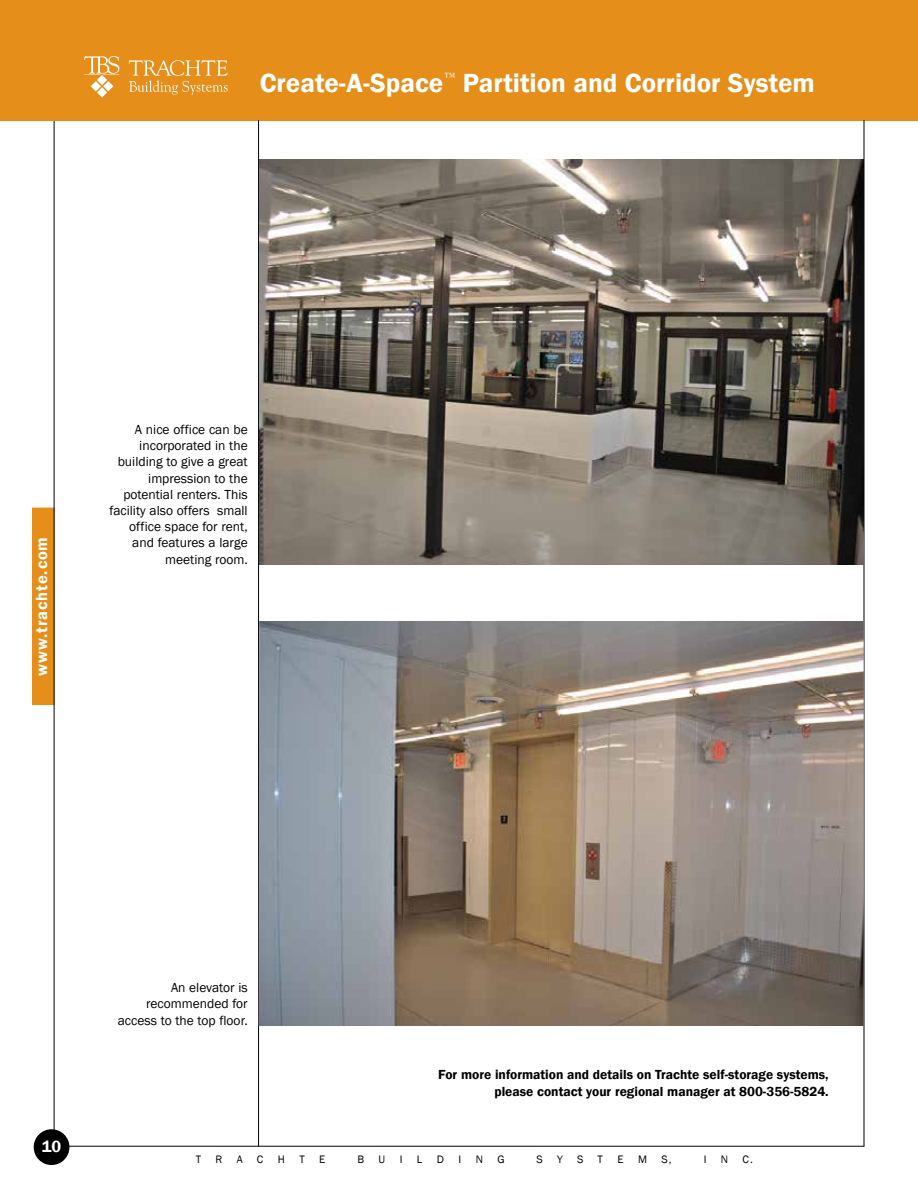
<style>
.page{position:relative;width:918px;height:1188px;background:#fff}
.page>*{position:absolute;margin:0;border:0;box-sizing:border-box;transform-origin:0 0}
.t1{font:600 27px "Franklin Gothic";color:#fff}
.t2{font:600 16.65px "Franklin Gothic";color:#fff}
.t3{font:600 16.5px "Franklin Gothic";letter-spacing:.05em;color:#fff}
.t4{font:13.5px/16.2px "Franklin Gothic";color:#000;text-align:right}
.t5{font:600 13.5px/16.2px "Franklin Gothic";color:#000;text-align:right}
.t6{font:11.1px "Franklin Gothic";color:#000}
</style>
<div class="page">
<div style="left:33px;top:508px;width:21px;height:197px;background:#e58e1a"></div>
<div style="left:33px;top:508px;width:21px;height:197px;border:1px solid #e58e1a"></div>
<hr style="left:51px;top:1146px;width:813px;height:1px;background:#000">
<hr style="left:54px;top:120px;width:1px;height:1026px;background:#000">
<div style="left:34px;top:1129px;width:35px;height:36px;background:#000;border-radius:50%"></div>
<div style="left:0;top:0;width:918px;height:120px;background:#e58e1a"></div>
<hr style="left:258px;top:120px;width:1px;height:1026px;background:#000">
<svg style="left:84px;top:56px;width:35px;height:41px"></svg>
<svg style="left:129px;top:60px;width:99px;height:35px"></svg>
<hr style="left:864px;top:120px;width:1px;height:1026px;background:#000">
<img style="left:259px;top:160px;width:605px;height:405px">
<img style="left:259px;top:621px;width:605px;height:405px">
<h1 class="t1" style="left:260px;top:67px;width:557px">Create-A-Space<sup>™</sup> Partition and Corridor System</h1>
<p class="t3" style="left:32px;top:676px;width:140px;rotate:-90deg">www.trachte.com</p>
<p class="t4" style="left:109px;top:422px;width:140px">A nice office can be incorporated in the building to give a great impression to the potential renters. This facility also offers small office space for rent, and features a large meeting room.</p>
<p class="t2" style="left:42px;top:1136px;width:21px">10</p>
<p class="t4" style="left:118px;top:980px;width:132px">An elevator is recommended for access to the top floor.</p>
<p class="t5" style="left:438px;top:1067px;width:392px">For more information and details on Trachte self-storage systems, please contact your regional manager at 800-356-5824.</p>
<p class="t6" style="left:196px;top:1153px;width:7px">T</p>
<p class="t6" style="left:216px;top:1153px;width:8px">R</p>
<p class="t6" style="left:237px;top:1153px;width:7px">A</p>
<p class="t6" style="left:257px;top:1153px;width:8px">C</p>
<p class="t6" style="left:278px;top:1153px;width:9px">H</p>
<p class="t6" style="left:299px;top:1153px;width:7px">T</p>
<p class="t6" style="left:319px;top:1153px;width:8px">E</p>
<p class="t6" style="left:357px;top:1153px;width:8px">B</p>
<p class="t6" style="left:379px;top:1153px;width:8px">U</p>
<p class="t6" style="left:400px;top:1153px;width:4px">I</p>
<p class="t6" style="left:417px;top:1153px;width:7px">L</p>
<p class="t6" style="left:437px;top:1153px;width:9px">D</p>
<p class="t6" style="left:458px;top:1153px;width:4px">I</p>
<p class="t6" style="left:476px;top:1153px;width:9px">N</p>
<p class="t6" style="left:497px;top:1153px;width:9px">G</p>
<p class="t6" style="left:537px;top:1153px;width:8px">S</p>
<p class="t6" style="left:557px;top:1153px;width:7px">Y</p>
<p class="t6" style="left:577px;top:1153px;width:8px">S</p>
<p class="t6" style="left:598px;top:1153px;width:7px">T</p>
<p class="t6" style="left:617px;top:1153px;width:8px">E</p>
<p class="t6" style="left:638px;top:1153px;width:11px">M</p>
<p class="t6" style="left:661px;top:1153px;width:12px">S,</p>
<p class="t6" style="left:704px;top:1153px;width:4px">I</p>
<p class="t6" style="left:721px;top:1153px;width:9px">N</p>
<p class="t6" style="left:743px;top:1153px;width:12px">C.</p>
</div>
